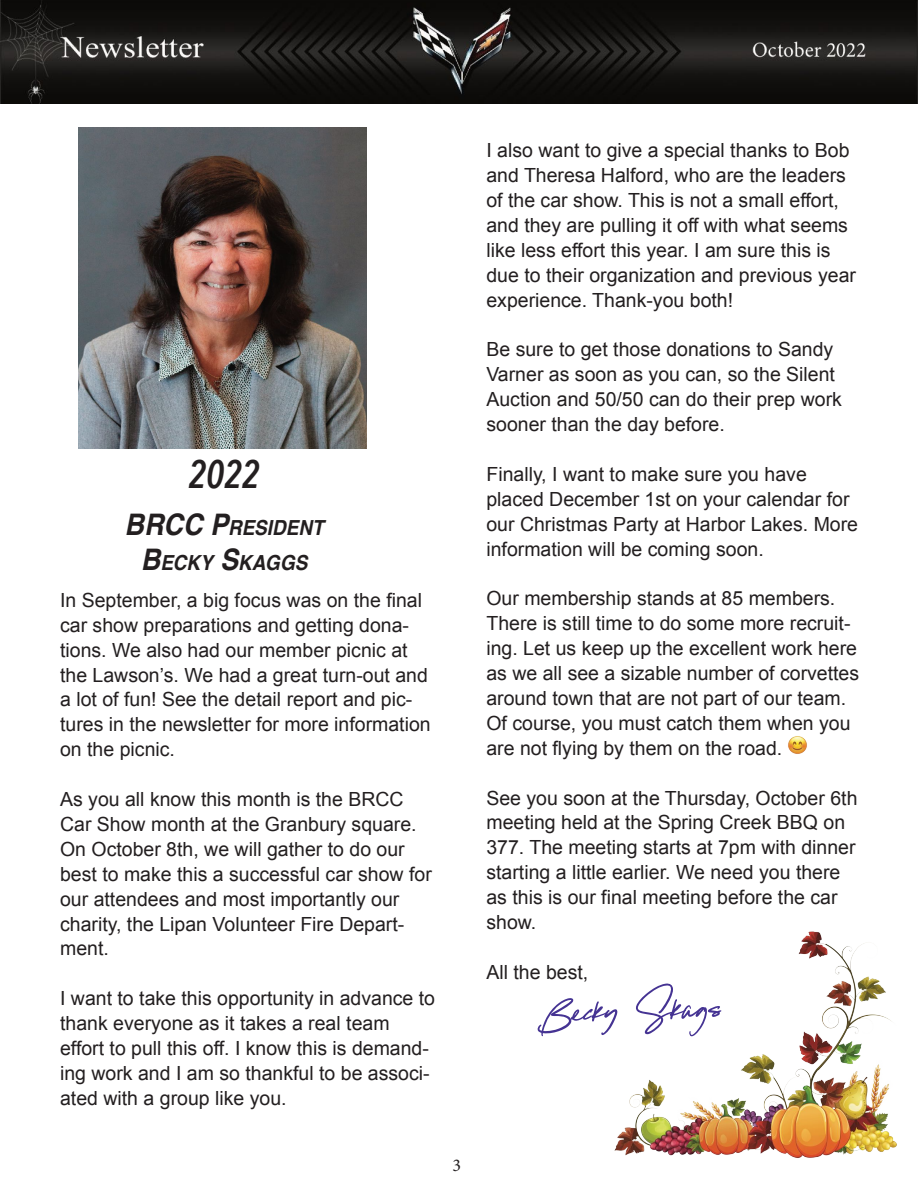
<style>
.page{position:relative;width:918px;height:1188px;background:#fff}
.page>*{position:absolute;margin:0;border:0;box-sizing:border-box;transform-origin:0 0}
.t1{font:57px "Distinct Style Script Alt";color:#453393}
.t2{font:italic 600 39.6px "Avenir Next Condensed";color:#231f20;scale:.91 1}
.t3{font:italic 700 20.85px "Helvetica";color:#231f20;scale:.91 1}
.t4{font:19.5px/24.9px "Arial";color:#231f20}
.t5{font:18px "Minion Pro";color:#231f20}
.s1{font-size:29.7px}
</style>
<div class="page">
<img style="left:78px;top:128px;width:289px;height:320px">
<img style="left:0;top:0;width:918px;height:104px">
<img style="left:614px;top:931px;width:283px;height:227px">
<svg style="left:788px;top:736px;width:19px;height:18px"></svg>
<p class="t4" style="left:486px;top:138px;width:371px">I also want to give a special thanks to Bob and Theresa Halford, who are the leaders of the car show. This is not a small effort, and they are pulling it off with what seems like less effort this year. I am sure this is due to their organization and previous year experience. Thank-you both!</p>
<p class="t4" style="left:486px;top:337px;width:357px">Be sure to get those donations to Sandy Varner as soon as you can, so the Silent Auction and 50/50 can do their prep work sooner than the day before.</p>
<p class="t4" style="left:486px;top:462px;width:373px">Finally, I want to make sure you have placed December 1st on your calendar for our Christmas Party at Harbor Lakes. More information will be coming soon.</p>
<p class="t4" style="left:486px;top:586px;width:374px">Our membership stands at 85 members.<br>There is still time to do some more recruit&shy;ing. Let us keep up the excellent work here as we all see a sizable number of corvettes around town that are not part of our team.<br>Of course, you must catch them when you are not flying by them on the road.</p>
<p class="t4" style="left:486px;top:785px;width:373px">See you soon at the Thursday, October 6th meeting held at the Spring Creek BBQ on 377. The meeting starts at 7pm with dinner starting a little earlier. We need you there as this is our final meeting before the car show.</p>
<p class="t4" style="left:486px;top:960px;width:103px">All the best,</p>
<p class="t2" style="left:189px;top:448px;width:80px">2022</p>
<p class="t3" style="left:125px;top:519px;width:220px"><span class="s1">BRCC P</span>RESIDENT</p>
<p class="t3" style="left:141px;top:554px;width:184px"><span class="s1">B</span>ECKY <span class="s1">S</span>KAGGS</p>
<p class="t4" style="left:60px;top:588px;width:372px">In September, a big focus was on the final car show preparations and getting dona&shy;tions. We also had our member picnic at the Lawson’s. We had a great turn-out and a lot of fun! See the detail report and pic&shy;tures in the newsletter for more information on the picnic.</p>
<p class="t4" style="left:60px;top:787px;width:373px">As you all know this month is the BRCC Car Show month at the Granbury square.<br>On October 8th, we will gather to do our best to make this a successful car show for our attendees and most importantly our charity, the Lipan Volunteer Fire Depart&shy;ment.</p>
<p class="t4" style="left:60px;top:986px;width:377px">I want to take this opportunity in advance to thank everyone as it takes a real team effort to pull this off. I know this is demand&shy;ing work and I am so thankful to be associ&shy;ated with a group like you.</p>
<p class="t1" style="left:543px;top:979px;width:181px;rotate:-2deg">Becky Skags</p>
<p class="t5" style="left:453px;top:1154px;width:10px">3</p>
</div>
